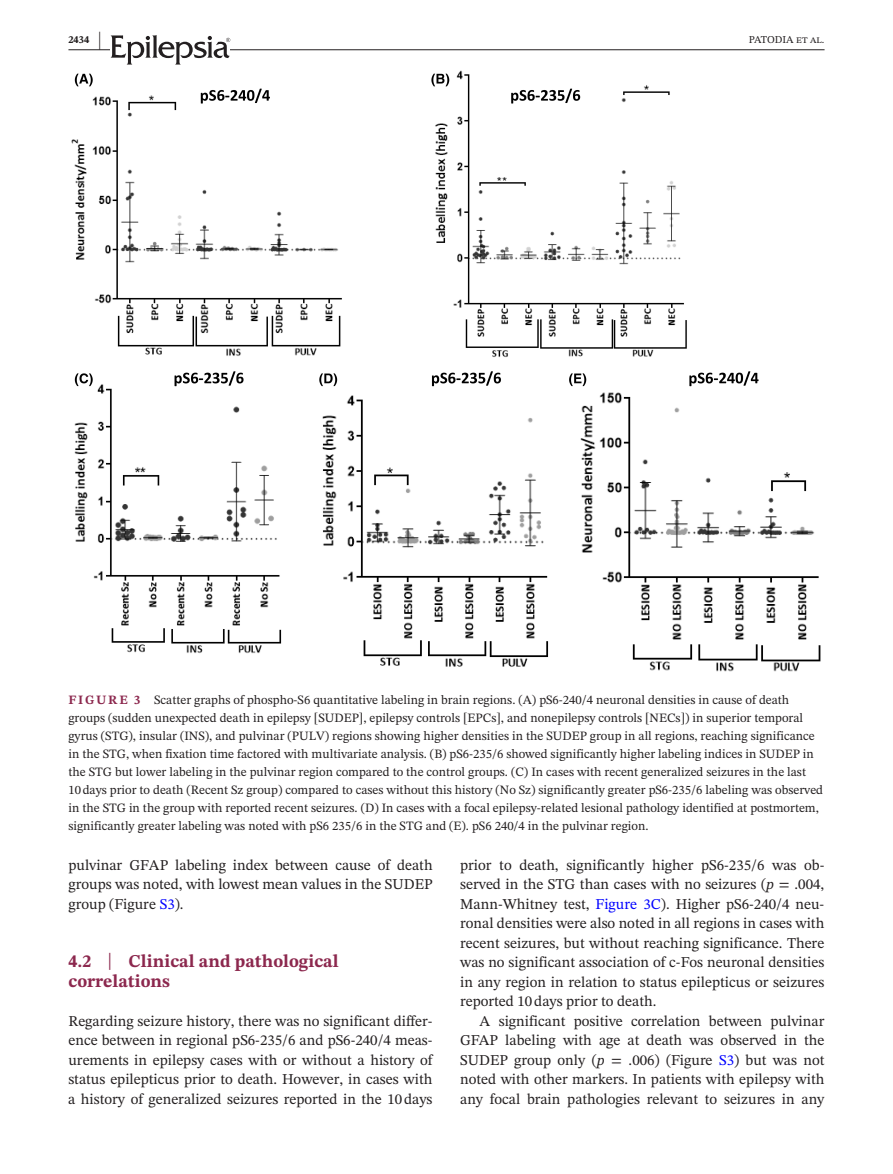
<style>
.page{position:relative;width:893px;height:1174px;background:#fff}
.page>*{position:absolute;margin:0;border:0;box-sizing:border-box;transform-origin:0 0}
.t1{font:700 18px/19.5px "STIX Two Text";color:#8c284e}
.t2{font:15px/19.5px "STIX Two Text";color:#231f20;text-align:justify}
.t3{font:12.75px/18px "STIX Two Text";color:#231f20}
.t4{font:10.5px "STIX Two Text";color:#231f20}
.t5{font:700 10.5px "STIX Two Text";color:#231f20}
.s1{font-size:21px}
.s2{font-weight:700;color:#8c284e}
.s3{color:#00f}
.s4{font-weight:400;font-size:23.7px}
.s5{font-style:italic}
</style>
<div class="page">
<hr style="left:68px;top:49px;width:756px;height:1px;background:#231f20">
<svg style="left:111px;top:35px;width:119px;height:30px"></svg>
<img style="left:72px;top:70px;width:749px;height:602px">
<p class="t5" style="left:68px;top:32px;width:34px">2434 <span class="s1">|</span></p>
<p class="t4" style="left:749px;top:32px;width:77px">PATODIA et al.</p>
<p class="t3" style="left:68px;top:691px;width:756px"><span class="s2">FIGURE 3</span> Scatter graphs of phospho-S6 quantitative labeling in brain regions. (A) pS6-240/4 neuronal densities in cause of death groups (sudden unexpected death in epilepsy [SUDEP], epilepsy controls [EPCs], and nonepilepsy controls [NECs]) in superior temporal gyrus (STG), insular (INS), and pulvinar (PULV) regions showing higher densities in the SUDEP group in all regions, reaching significance in the STG, when fixation time factored with multivariate analysis. (B) pS6-235/6 showed significantly higher labeling indices in SUDEP in the STG but lower labeling in the pulvinar region compared to the control groups. (C) In cases with recent generalized seizures in the last 10days prior to death (Recent Sz group) compared to cases without this history (No Sz) significantly greater pS6-235/6 labeling was observed in the STG in the group with reported recent seizures. (D) In cases with a focal epilepsy-related lesional pathology identified at postmortem, significantly greater labeling was noted with pS6 235/6 in the STG and (E). pS6 240/4 in the pulvinar region.</p>
<p class="t2" style="left:68px;top:855px;width:366px">pulvinar GFAP labeling index between cause of death groups was noted, with lowest mean values in the SUDEP group (Figure <span class="s3">S3</span>).</p>
<p class="t1" style="left:68px;top:952px;width:272px">4.2 <span class="s4">|</span> Clinical and pathological correlations</p>
<p class="t2" style="left:68px;top:1011px;width:366px">Regarding seizure history, there was no significant differ&shy;ence between in regional pS6-235/6 and pS6-240/4 meas&shy;urements in epilepsy cases with or without a history of status epilepticus prior to death. However, in cases with a history of generalized seizures reported in the 10days</p>
<p class="t2" style="left:460px;top:855px;width:366px">prior to death, significantly higher pS6-235/6 was ob&shy;served in the STG than cases with no seizures (<span class="s5">p</span> = .004, Mann-Whitney test, <span class="s3">Figure 3C</span>). Higher pS6-240/4 neu&shy;ronal densities were also noted in all regions in cases with recent seizures, but without reaching significance. There was no significant association of c-Fos neuronal densities in any region in relation to status epilepticus or seizures reported 10days prior to death.</p>
<p class="t2" style="left:460px;top:1011px;width:366px;text-indent:19px">A significant positive correlation between pulvinar GFAP labeling with age at death was observed in the SUDEP group only (<span class="s5">p</span> = .006) (Figure <span class="s3">S3</span>) but was not noted with other markers. In patients with epilepsy with any focal brain pathologies relevant to seizures in any</p>
</div>
